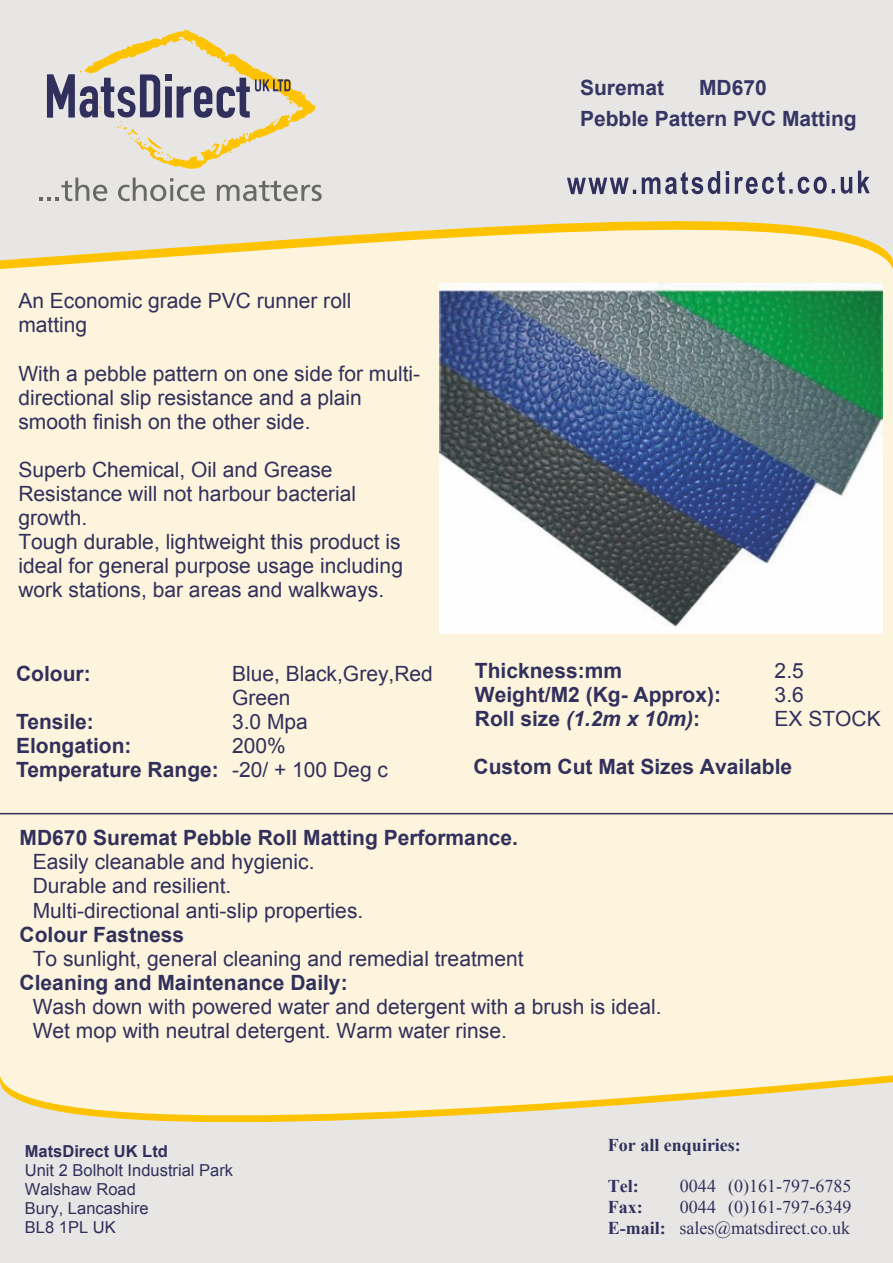
<style>
.page{position:relative;width:893px;height:1263px;background:#fff}
.page>*{position:absolute;margin:0;border:0;box-sizing:border-box;transform-origin:0 0}
.t1{font:21px/24.2px "Arial";color:#31305c}
.t2{font:700 21px/24.2px "Arial";color:#31305c}
.t3{font:700 21px/31px "Arial";color:#363563}
.t4{font:italic 700 21px "Arial";color:#31305c}
.t5{font:18px/20.7px "Times New Roman";color:#31305c;text-align:right}
.t6{font:700 18px "Times New Roman";color:#31305c}
.t7{font:16.5px/18.9px "Arial";color:#31305c}
.t8{font:700 16.5px "Arial";color:#31305c}
.s1{font-weight:400}
.s2{font-style:normal}
.s3{font-weight:700}
</style>
<div class="page">
<div style="left:0;top:126px;width:893px;height:1137px;background:#fcf4dc"></div>
<svg style="left:0;top:0;width:893px;height:260px;background:#e9e5da"></svg>
<svg style="left:39px;top:178px;width:68px;height:23px;background:#c7c7c5"></svg>
<svg style="left:118px;top:178px;width:87px;height:23px;background:#c2c1bf"></svg>
<svg style="left:217px;top:180px;width:105px;height:21px;background:#bdbcbb"></svg>
<svg style="left:47px;top:29px;width:269px;height:140px;background:#d4cdbd"></svg>
<svg style="left:0;top:1082px;width:893px;height:181px;background:#eae6db"></svg>
<hr style="left:0;top:813px;width:893px;height:1px;background:#31305c">
<svg style="left:567px;top:178px;width:69px;height:16px"></svg>
<svg style="left:642px;top:171px;width:78px;height:23px;background:#a1a0af"></svg>
<svg style="left:726px;top:171px;width:3px;height:4px"></svg>
<hr style="left:726px;top:177px;width:3px;height:17px;background:#31305c">
<svg style="left:735px;top:171px;width:100px;height:23px;background:#b2b1bc"></svg>
<svg style="left:841px;top:177px;width:11px;height:17px"></svg>
<svg style="left:858px;top:171px;width:12px;height:22px"></svg>
<img style="left:440px;top:284px;width:442px;height:349px">
<p class="t3" style="left:580px;top:74px;width:86px">Suremat</p>
<p class="t3" style="left:580px;top:74px;width:278px;text-indent:119px">MD670<br>Pebble Pattern PVC Matting</p>
<p class="t1" style="left:18px;top:291px;width:334px">An Economic grade PVC runner roll matting</p>
<p class="t1" style="left:18px;top:363px;width:403px">With a pebble pattern on one side for multi&shy;directional slip resistance and a plain smooth finish on the other side.</p>
<p class="t1" style="left:18px;top:459px;width:386px">Superb Chemical, Oil and Grease Resistance will not harbour bacterial growth.<br>Tough durable, lightweight this product is ideal for general purpose usage including work stations, bar areas and walkways.</p>
<p class="t2" style="left:16px;top:663px;width:76px">Colour:</p>
<p class="t1" style="left:232px;top:663px;width:202px">Blue, Black,Grey,Red<br>Green</p>
<p class="t2" style="left:16px;top:712px;width:79px">Tensile:</p>
<p class="t1" style="left:232px;top:712px;width:77px">3.0 Mpa</p>
<p class="t2" style="left:16px;top:736px;width:117px">Elongation:</p>
<p class="t2" style="left:16px;top:736px;width:373px;text-indent:216px"><span class="s1">200%<br></span>Temperature Range: <span class="s1">-20/ + 100 Deg c</span></p>
<p class="t2" style="left:475px;top:660px;width:149px">Thickness:mm</p>
<p class="t1" style="left:775px;top:660px;width:31px">2.5</p>
<p class="t2" style="left:475px;top:684px;width:248px">Weight/M2 (Kg- Approx):</p>
<p class="t1" style="left:775px;top:684px;width:31px">3.6</p>
<p class="t4" style="left:475px;top:711px;width:227px"><span class="s2">Roll size</span> (1.2m x 10m)<span class="s2">:</span></p>
<p class="t1" style="left:775px;top:709px;width:108px">EX STOCK</p>
<p class="t2" style="left:473px;top:757px;width:320px">Custom Cut Mat Sizes Available</p>
<p class="t2" style="left:20px;top:828px;width:500px">MD670 Suremat Pebble Roll Matting Performance.</p>
<p class="t1" style="left:33px;top:852px;width:332px">Easily cleanable and hygienic.<br>Durable and resilient.<br>Multi-directional anti-slip properties.</p>
<p class="t2" style="left:20px;top:924px;width:166px">Colour Fastness</p>
<p class="t1" style="left:33px;top:948px;width:492px">To sunlight, general cleaning and remedial treatment</p>
<p class="t2" style="left:20px;top:972px;width:330px">Cleaning and Maintenance Daily:</p>
<p class="t1" style="left:33px;top:996px;width:630px">Wash down with powered water and detergent with a brush is ideal.<br>Wet mop with neutral detergent. Warm water rinse.</p>
<p class="t8" style="left:25px;top:1145px;width:145px">MatsDirect UK Ltd</p>
<p class="t7" style="left:25px;top:1163px;width:210px">Unit 2 Bolholt Industrial Park<br>Walshaw Road<br>Bury, Lancashire<br>BL8 1PL UK</p>
<p class="t6" style="left:608px;top:1139px;width:135px">For all enquiries:</p>
<p class="t6" style="left:608px;top:1180px;width:32px">Tel:</p>
<p class="t5" style="left:680px;top:1178px;width:173px">0044 (0)161-797-6785</p>
<p class="t6" style="left:608px;top:1201px;width:37px">Fax:</p>
<p class="t5" style="left:608px;top:1198px;width:245px">0044 (0)161-797-6349<br><span class="s3">E-mail:</span> sales@matsdirect.co.uk</p>
</div>
